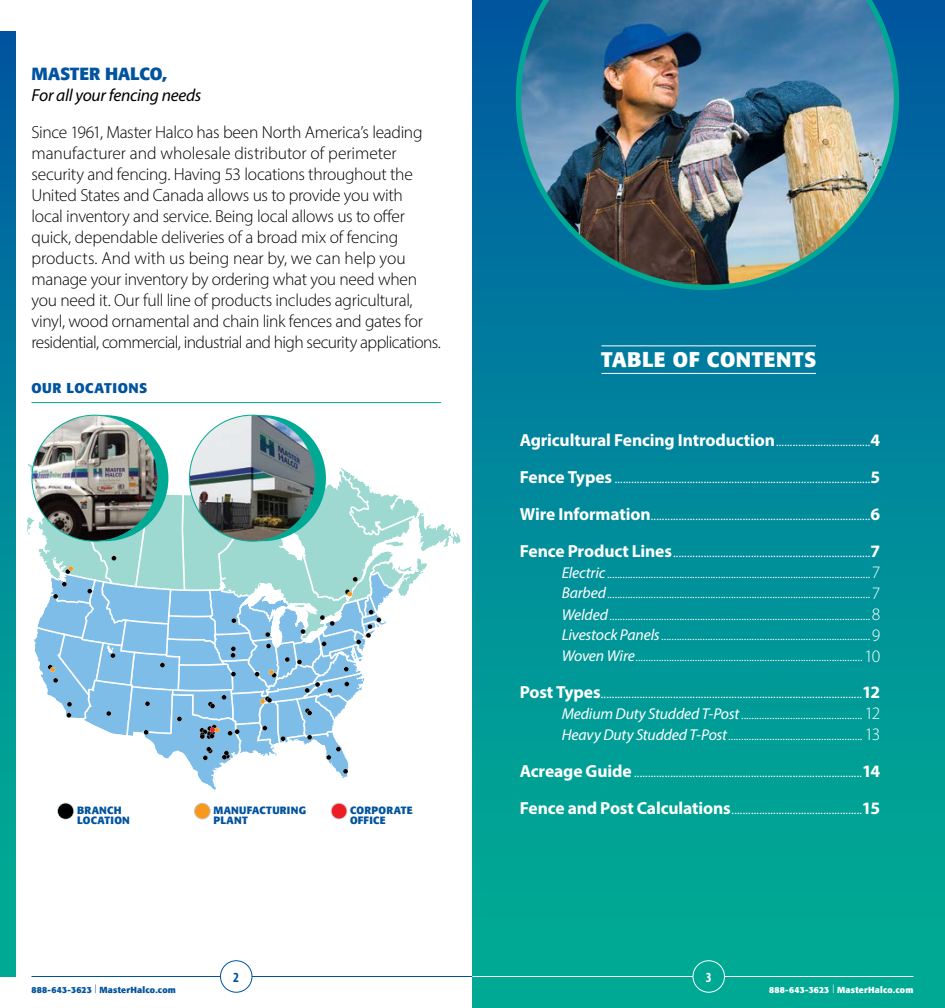
<style>
.page{position:relative;width:945px;height:1008px;background:#fff}
.page>*{position:absolute;margin:0;border:0;box-sizing:border-box;transform-origin:0 0}
.t1{font:700 21px "Formata";letter-spacing:.025em;color:#fff}
.t2{font:300 17.5px/36.8px "Myriad Pro";color:#fff;text-align:justify}
.t3{font:300 17.5px/21px "Myriad Pro";letter-spacing:-.015em;color:#000}
.t4{font:italic 17.5px "Myriad Pro";letter-spacing:-.015em;color:#000}
.t5{font:700 17.5px "Formata";letter-spacing:-.005em;color:#00539f}
.t6{font:italic 15.75px/21px "Myriad Variable Concept";color:#fff;text-align:justify}
.t7{font:700 14px "Formata";letter-spacing:.04em;color:#00539f}
.t8{font:700 condensed 14px "Myriad Pro";color:#00539f}
.t9{font:700 condensed 14px "Myriad Pro";color:#fff}
.t10{font:700 10.5px/10.5px "Formata";letter-spacing:.025em;color:#00539f}
.t11{font:700 8.75px "Formata";letter-spacing:.025em;color:#00539f}
.t12{font:700 8.75px "Formata";letter-spacing:.025em;color:#fff}
.s1{font-weight:700}
.s2{font-family:"Myriad Pro"}
.s3{font-family:"Myriad Pro";font-weight:300;font-style:normal;font-size:17.5px}
</style>
<div class="page">
<div style="left:220px;top:961px;width:32px;height:31px;border:1px solid #00539f;border-radius:50%"></div>
<hr style="left:32px;top:976px;width:188px;height:1px;background:#00539f">
<hr style="left:252px;top:976px;width:220px;height:1px;background:#00539f">
<div style="left:0;top:32px;width:16px;height:944px;background:linear-gradient(to bottom,#0059a1,#00b493)"></div>
<div style="left:58px;top:803px;width:16px;height:16px;border:1px solid #c7c8ca;border-radius:50%"></div>
<div style="left:194px;top:803px;width:16px;height:16px;background:#f8991d;border-radius:50%"></div>
<div style="left:194px;top:803px;width:16px;height:16px;border:1px solid #c7c8ca;border-radius:50%"></div>
<div style="left:331px;top:803px;width:16px;height:16px;background:#ed1d24;border-radius:50%"></div>
<div style="left:331px;top:803px;width:16px;height:16px;border:1px solid #c7c8ca;border-radius:50%"></div>
<hr style="left:32px;top:402px;width:409px;height:1px;background:#00a994">
<div style="left:58px;top:804px;width:15px;height:15px;background:#000101;border-radius:50%"></div>
<div style="left:472px;top:0;width:473px;height:1008px;background:linear-gradient(to bottom,#005ba1,#00b393)"></div>
<div style="left:693px;top:961px;width:32px;height:31px;border:1px solid #fff;border-radius:50%"></div>
<hr style="left:601px;top:346px;width:215px;height:1px;background:#fff">
<hr style="left:601px;top:373px;width:215px;height:1px;background:#fff">
<img style="left:516px;top:0;width:383px;height:290px">
<hr style="left:472px;top:976px;width:221px;height:1px;background:#fff">
<hr style="left:724px;top:976px;width:190px;height:1px;background:#fff">
<svg style="left:27px;top:461px;width:434px;height:329px"></svg>
<div style="left:42px;top:415px;width:126px;height:126px;background:#00a994;border-radius:50%"></div>
<img style="left:32px;top:415px;width:126px;height:126px;border-radius:63px">
<div style="left:200px;top:415px;width:126px;height:126px;background:#00a994;border-radius:50%"></div>
<img style="left:189px;top:415px;width:126px;height:126px;border-radius:63px">
<p class="t5" style="left:32px;top:63px;width:137px">MASTER HALCO,</p>
<p class="t4" style="left:32px;top:84px;width:171px">For all your fencing needs</p>
<p class="t3" style="left:32px;top:121px;width:411px">Since 1961, Master Halco has been North America’s leading manufacturer and wholesale distributor of perimeter security and fencing. Having 53 locations throughout the United States and Canada allows us to provide you with<br>local inventory and service. Being local allows us to offer quick, dependable deliveries of a broad mix of fencing products. And with us being near by, we can help you manage your inventory by ordering what you need when you need it. Our full line of products includes agricultural, vinyl, wood ornamental and chain link fences and gates for residential, commercial, industrial and high security applications.</p>
<p class="t7" style="left:32px;top:380px;width:117px">OUR LOCATIONS</p>
<p class="t10" style="left:77px;top:804px;width:54px">BRANCH<br>LOCATION</p>
<p class="t10" style="left:214px;top:804px;width:94px">MANUFACTURING<br>PLANT</p>
<p class="t10" style="left:350px;top:804px;width:64px">CORPORATE<br>OFFICE</p>
<p class="t11" style="left:32px;top:984px;width:146px">888-643-3623 <sup>|</sup> MasterHalco.com</p>
<p class="t8" style="left:233px;top:968px;width:7px">2</p>
<h1 class="t1" style="left:601px;top:346px;width:217px">TABLE OF CONTENTS</h1>
<p class="t2" style="left:520px;top:422px;width:362px"><span class="s1">Agricultural Fencing Introduction</span>..................................<span class="s1">4<br>Fence Types</span> ............................................................................................<span class="s1">5<br>Wire Information</span>...............................................................................<span class="s1">6<br>Fence Product Lines</span>.......................................................................<span class="s1">7</span></p>
<p class="t6" style="left:562px;top:562px;width:320px"><span class="s2">Electric</span>.......................................................................................................<span class="s3">7<br></span><span class="s2">Barbed</span>.......................................................................................................<span class="s3">7<br></span><span class="s2">Welded</span>......................................................................................................<span class="s3">8<br></span><span class="s2">Livestock Panels</span>..................................................................................<span class="s3">9<br></span><span class="s2">Woven Wire</span>.........................................................................................<span class="s3">10</span></p>
<p class="t2" style="left:520px;top:674px;width:362px"><span class="s1">Post Types</span>..............................................................................................<span class="s1">12</span></p>
<p class="t6" style="left:562px;top:703px;width:320px"><span class="s2">Medium Duty Studded T-Post</span>................................................<span class="s3">12<br></span><span class="s2">Heavy Duty Studded T-Post</span>.....................................................<span class="s3">13</span></p>
<p class="t2" style="left:520px;top:753px;width:362px"><span class="s1">Acreage Guide</span>..................................................................................<span class="s1">14<br>Fence and Post Calculations</span>...............................................<span class="s1">15</span></p>
<p class="t9" style="left:706px;top:968px;width:7px">3</p>
<p class="t12" style="left:769px;top:984px;width:146px">888-643-3623 <sup>|</sup> MasterHalco.com</p>
</div>
